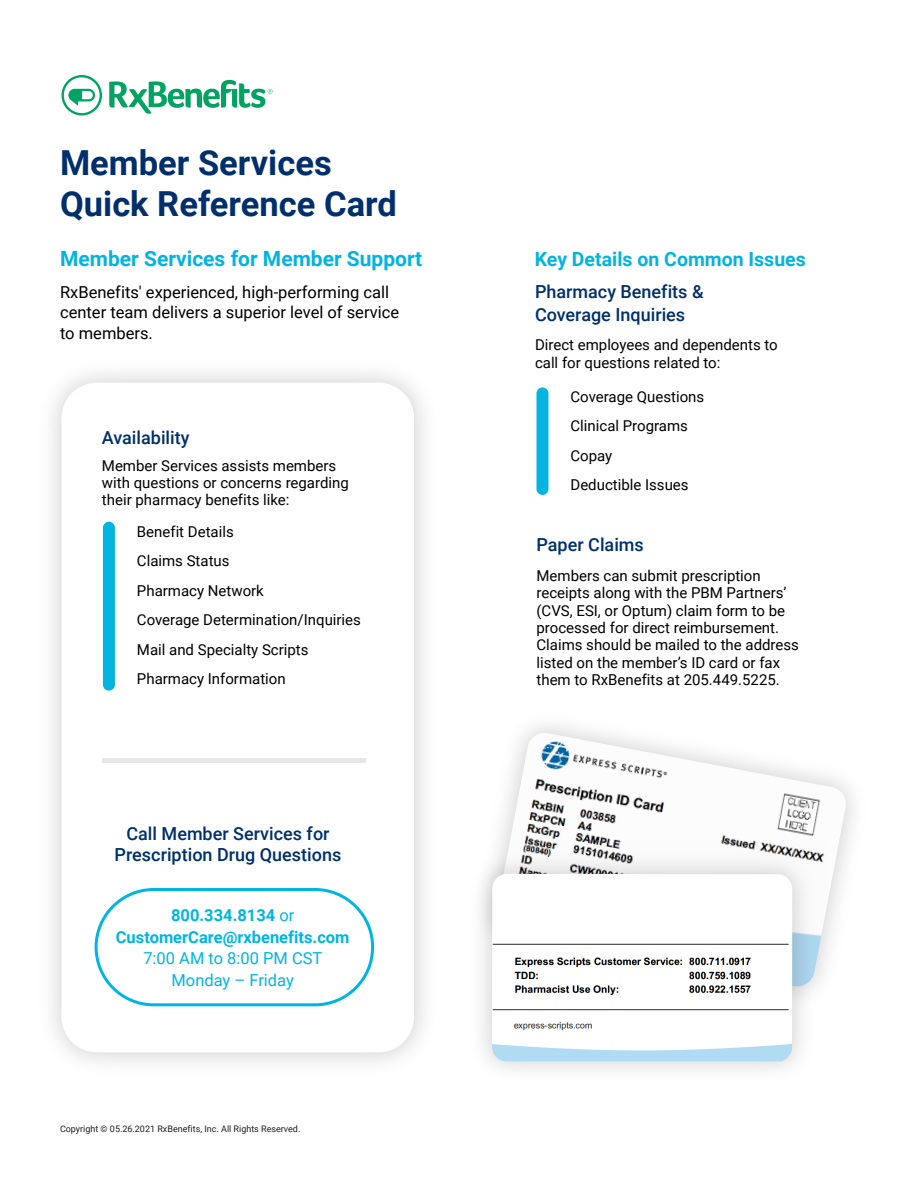
<style>
.page{position:relative;width:918px;height:1188px;background:#fff}
.page>*{position:absolute;margin:0;border:0;box-sizing:border-box;transform-origin:0 0}
.t1{font:700 34.5px/41.4px "Roboto";color:#002f6c}
.t2{font:700 21px "Roboto";color:#03b4e0}
.t3{font:700 19.5px "Roboto";color:#03b4e0}
.t4{font:500 18px/23.4px "Roboto";color:#002f6c}
.t5{font:16.5px/20.4px "Roboto";color:#000}
.t6{font:700 16.5px/21.5px "Roboto";color:#00b5e2;text-align:center}
.t7{font:16.5px/21.5px "Roboto";color:#00b5e2;text-align:center}
.t8{font:15px/17.4px "Roboto";color:#000}
.t9{font:9px "Roboto";color:#231f20}
.s1{font-weight:400}
</style>
<div class="page">
<svg style="left:109px;top:80px;width:163px;height:34px"></svg>
<svg style="left:62px;top:75px;width:40px;height:41px"></svg>
<div style="left:536px;top:387px;width:12px;height:108px;background:#03b4e0;border-radius:6px"></div>
<img style="left:52px;top:373px;width:372px;height:690px">
<div style="left:62px;top:383px;width:352px;height:669px;background:#fff;border-radius:35px"></div>
<div style="left:103px;top:522px;width:12px;height:169px;background:#03b4e0;border-radius:6px"></div>
<img style="left:495px;top:733px;width:352px;height:247px">
<img style="left:475px;top:841px;width:352px;height:229px">
<img style="left:492px;top:874px;width:300px;height:187px">
<div style="left:95px;top:888px;width:279px;height:118px;border:3px solid #00b5e2;border-radius:58px"></div>
<div style="left:102px;top:758px;width:264px;height:5px;background:#e6e6e6"></div>
<h1 class="t1" style="left:60px;top:141px;width:338px">Member Services<br>Quick Reference Card</h1>
<h2 class="t2" style="left:60px;top:243px;width:364px">Member Services for Member Support</h2>
<p class="t5" style="left:60px;top:281px;width:341px">RxBenefits' experienced, high-performing call center team delivers a superior level of service to members.</p>
<p class="t4" style="left:102px;top:425px;width:89px">Availability</p>
<p class="t8" style="left:102px;top:456px;width:248px">Member Services assists members with questions or concerns regarding their pharmacy benefits like:</p>
<p class="t8" style="left:137px;top:517px;width:226px;line-height:29.4px">Benefit Details<br>Claims Status<br>Pharmacy Network<br>Coverage Determination/Inquiries<br>Mail and Specialty Scripts<br>Pharmacy Information</p>
<p class="t4" style="left:115px;top:822px;width:228px;line-height:21.6px;text-align:center">Call Member Services for<br>Prescription Drug Questions</p>
<p class="t6" style="left:116px;top:904px;width:235px">800.334.8134 <span class="s1">or<br></span>CustomerCare@rxbenefits.com</p>
<p class="t7" style="left:143px;top:947px;width:181px">7:00 AM to 8:00 PM CST<br>Monday – Friday</p>
<p class="t9" style="left:60px;top:1123px;width:242px">Copyright © 05.26.2021 RxBenefits, Inc. All Rights Reserved.</p>
<h3 class="t3" style="left:535px;top:245px;width:273px">Key Details on Common Issues</h3>
<p class="t4" style="left:535px;top:279px;width:170px">Pharmacy Benefits &amp;<br>Coverage Inquiries</p>
<p class="t8" style="left:535px;top:336px;width:244px">Direct employees and dependents to call for questions related to:</p>
<p class="t8" style="left:571px;top:381px;width:135px;line-height:29.4px">Coverage Questions<br>Clinical Programs<br>Copay<br>Deductible Issues</p>
<p class="t4" style="left:537px;top:533px;width:109px">Paper Claims</p>
<p class="t8" style="left:537px;top:566px;width:264px">Members can submit prescription receipts along with the PBM Partners’ (CVS, ESI, or Optum) claim form to be processed for direct reimbursement.<br>Claims should be mailed to the address listed on the member’s ID card or fax them to RxBenefits at 205.449.5225.</p>
</div>
